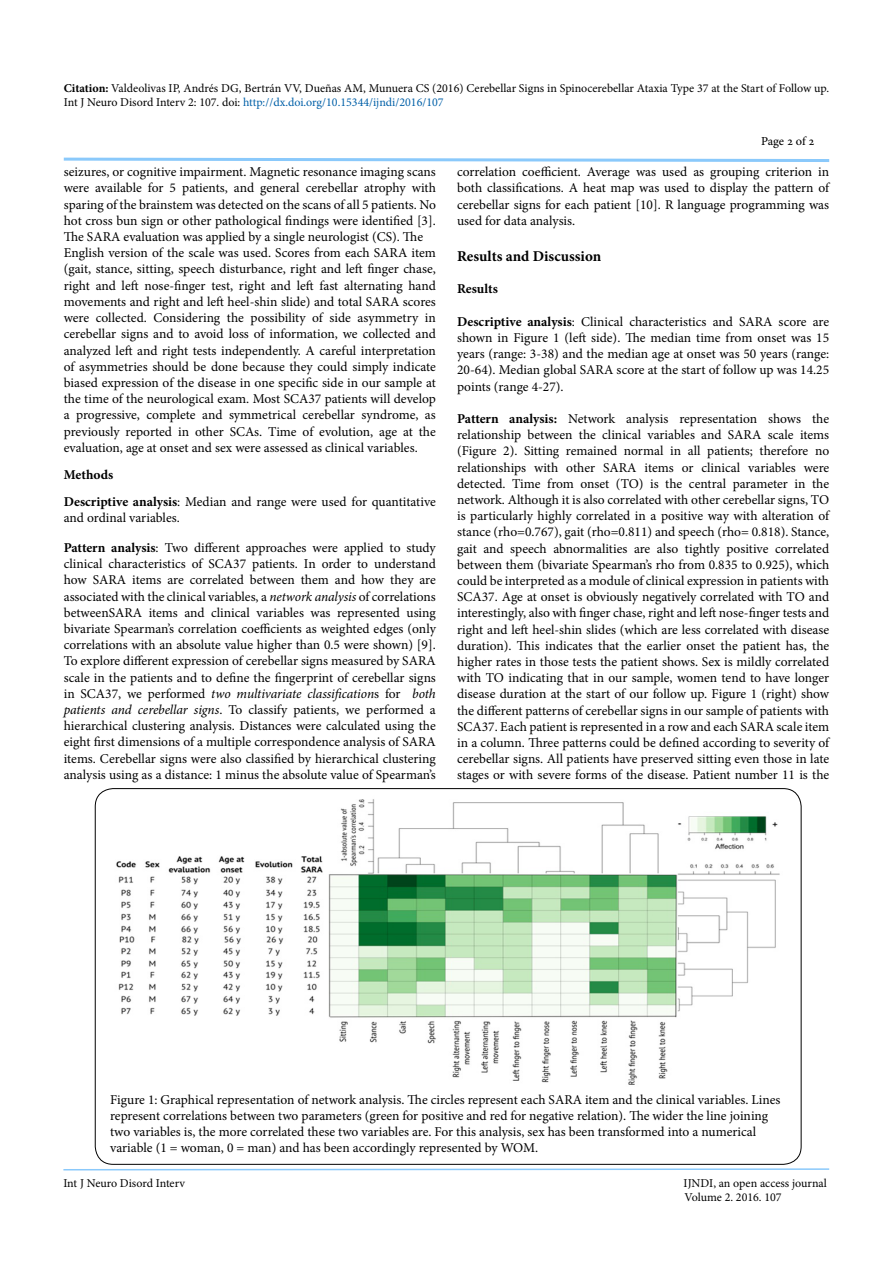
<style>
.page{position:relative;width:893px;height:1263px;background:#fff}
.page>*{position:absolute;margin:0;border:0;box-sizing:border-box;transform-origin:0 0}
.t1{font:700 15px "Minion Pro";color:#000}
.t2{font:13.5px/16.2px "Minion Pro";color:#000;text-align:justify}
.t3{font:700 13.5px "Minion Pro";color:#000}
.t4{font:12px/14.4px "Minion Pro";color:#000}
.t5{font:12px "Adobe Hebrew";letter-spacing:-.01em;color:#000}
.s1{font-weight:700}
.s2{color:#0060a8}
.s3{font-style:italic}
</style>
<div class="page">
<svg style="left:63px;top:1168px;width:767px;height:3px"></svg>
<svg style="left:63px;top:157px;width:767px;height:5px"></svg>
<img style="left:116px;top:799px;width:664px;height:286px">
<p class="t4" style="left:64px;top:81px;width:767px"><span class="s1">Citation:</span> Valdeolivas IP, Andrés DG, Bertrán VV, Dueñas AM, Munuera CS (2016) Cerebellar Signs in Spinocerebellar Ataxia Type 37 at the Start of Follow up.<br>Int J Neuro Disord Interv 2: 107. doi: <span class="s2">http://dx.doi.org/10.15344/ijndi/2016/107</span></p>
<p class="t5" style="left:761px;top:134px;width:55px">Page 2 of 2</p>
<p class="t2" style="left:457px;top:164px;width:374px">correlation coefficient. Average was used as grouping criterion in both classifications. A heat map was used to display the pattern of cerebellar signs for each patient [10]. R language programming was used for data analysis.</p>
<p class="t1" style="left:457px;top:245px;width:146px">Results and Discussion</p>
<p class="t3" style="left:457px;top:279px;width:42px">Results</p>
<p class="t2" style="left:457px;top:313px;width:374px"><span class="s1">Descriptive analysis</span>: Clinical characteristics and SARA score are shown in Figure 1 (left side). The median time from onset was 15 years (range: 3-38) and the median age at onset was 50 years (range:<br>20-64). Median global SARA score at the start of follow up was 14.25 points (range 4-27).</p>
<p class="t2" style="left:457px;top:411px;width:374px"><span class="s1">Pattern analysis:</span> Network analysis representation shows the relationship between the clinical variables and SARA scale items (Figure 2). Sitting remained normal in all patients; therefore no relationships with other SARA items or clinical variables were detected. Time from onset (TO) is the central parameter in the network. Although it is also correlated with other cerebellar signs, TO is particularly highly correlated in a positive way with alteration of stance (rho=0.767), gait (rho=0.811) and speech (rho= 0.818). Stance, gait and speech abnormalities are also tightly positive correlated between them (bivariate Spearman’s rho from 0.835 to 0.925), which could be interpreted as a module of clinical expression in patients with SCA37. Age at onset is obviously negatively correlated with TO and interestingly, also with finger chase, right and left nose-finger tests and right and left heel-shin slides (which are less correlated with disease duration). This indicates that the earlier onset the patient has, the higher rates in those tests the patient shows. Sex is mildly correlated with TO indicating that in our sample, women tend to have longer disease duration at the start of our follow up. Figure 1 (right) show the different patterns of cerebellar signs in our sample of patients with SCA37. Each patient is represented in a row and each SARA scale item in a column. Three patterns could be defined according to severity of cerebellar signs. All patients have preserved sitting even those in late stages or with severe forms of the disease. Patient number 11 is the</p>
<p class="t2" style="left:64px;top:164px;width:374px;text-align:left">seizures, or cognitive impairment. Magnetic resonance imaging scans were available for 5 patients, and general cerebellar atrophy with sparing of the brainstem was detected on the scans of all 5 patients. No hot cross bun sign or other pathological findings were identified [3].<br>The SARA evaluation was applied by a single neurologist (CS). The English version of the scale was used. Scores from each SARA item (gait, stance, sitting, speech disturbance, right and left finger chase, right and left nose-finger test, right and left fast alternating hand movements and right and left heel-shin slide) and total SARA scores were collected. Considering the possibility of side asymmetry in cerebellar signs and to avoid loss of information, we collected and analyzed left and right tests independently. A careful interpretation of asymmetries should be done because they could simply indicate biased expression of the disease in one specific side in our sample at the time of the neurological exam. Most SCA37 patients will develop a progressive, complete and symmetrical cerebellar syndrome, as previously reported in other SCAs. Time of evolution, age at the evaluation, age at onset and sex were assessed as clinical variables.</p>
<p class="t2" style="left:64px;top:461px;width:374px;line-height:27px"><span class="s1">Methods<br>Descriptive analysis</span>: Median and range were used for quantitative</p>
<p class="t2" style="left:64px;top:510px;width:118px">and ordinal variables.</p>
<p class="t2" style="left:64px;top:540px;width:374px"><span class="s1">Pattern analysis</span>: Two different approaches were applied to study clinical characteristics of SCA37 patients. In order to understand how SARA items are correlated between them and how they are associated with the clinical variables, a <span class="s3">network analysis</span> of correlations betweenSARA items and clinical variables was represented using bivariate Spearman’s correlation coefficients as weighted edges (only correlations with an absolute value higher than 0.5 were shown) [9].<br>To explore different expression of cerebellar signs measured by SARA scale in the patients and to define the fingerprint of cerebellar signs in SCA37, we performed <span class="s3">two multivariate classification</span>s for <span class="s3">both patients and cerebellar signs</span>. To classify patients, we performed a hierarchical clustering analysis. Distances were calculated using the eight first dimensions of a multiple correspondence analysis of SARA items. Cerebellar signs were also classified by hierarchical clustering analysis using as a distance: 1 minus the absolute value of Spearman’s</p>
<p class="t2" style="left:110px;top:1091px;width:672px;text-align:left">Figure 1: Graphical representation of network analysis. The circles represent each SARA item and the clinical variables. Lines represent correlations between two parameters (green for positive and red for negative relation). The wider the line joining two variables is, the more correlated these two variables are. For this analysis, sex has been transformed into a numerical variable (1 = woman, 0 = man) and has been accordingly represented by WOM.</p>
<p class="t4" style="left:63px;top:1176px;width:123px">Int J Neuro Disord Interv</p>
<p class="t4" style="left:684px;top:1176px;width:145px">IJNDI, an open access journal<br>Volume 2. 2016. 107</p>
</div>
